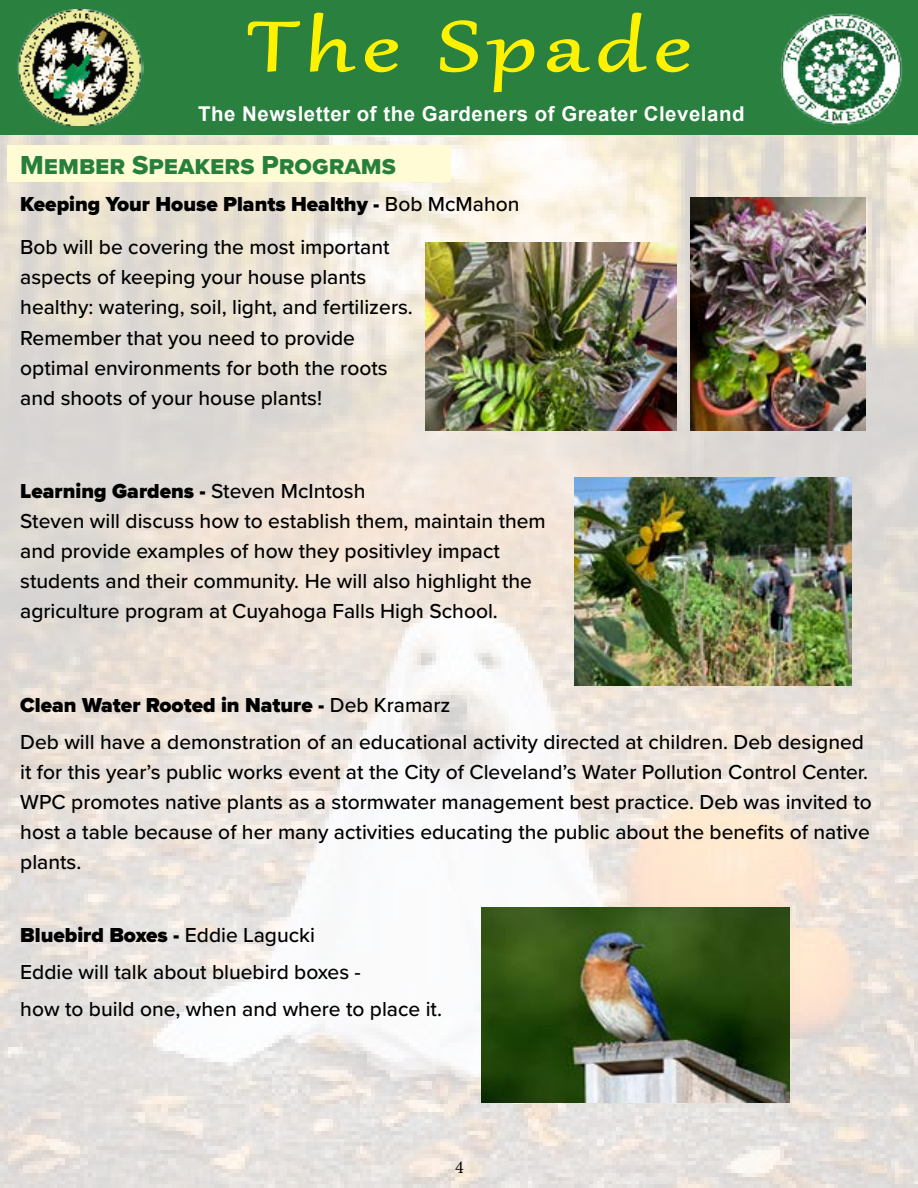
<style>
.page{position:relative;width:918px;height:1188px;background:#fff}
.page>*{position:absolute;margin:0;border:0;box-sizing:border-box;transform-origin:0 0}
.t1{font:86.1px "Gabriola";letter-spacing:.075em;color:#fff200;scale:1.36 1}
.t2{font:27px "Proxima Nova Extrabld";color:#277f3e}
.t3{font:500 21px/30px "Proxima Nova";color:#000}
.t4{font:700 20.4px "Arial";letter-spacing:.025em;color:#fff}
.t5{font:18px "Minion Pro";color:#000}
.s1{font-weight:900}
</style>
<div class="page">
<img style="left:0;top:135px;width:918px;height:1053px">
<div style="left:7px;top:145px;width:443px;height:37px;background:#fffcd5"></div>
<img style="left:425px;top:243px;width:251px;height:188px">
<img style="left:690px;top:198px;width:175px;height:233px">
<img style="left:575px;top:478px;width:276px;height:207px">
<img style="left:481px;top:907px;width:308px;height:196px">
<div style="left:0;top:0;width:918px;height:135px;background:#29803f"></div>
<img style="left:17px;top:10px;width:126px;height:115px">
<img style="left:780px;top:13px;width:123px;height:113px">
<svg style="left:247px;top:21px;width:54px;height:51px"></svg>
<svg style="left:310px;top:12px;width:46px;height:61px"></svg>
<svg style="left:364px;top:39px;width:34px;height:34px"></svg>
<svg style="left:440px;top:20px;width:38px;height:53px"></svg>
<svg style="left:486px;top:39px;width:49px;height:54px"></svg>
<svg style="left:546px;top:39px;width:44px;height:34px"></svg>
<svg style="left:598px;top:12px;width:49px;height:61px"></svg>
<svg style="left:656px;top:39px;width:34px;height:34px"></svg>
<h1 class="t1" style="left:248px;top:-10px;width:327px">The Spade</h1>
<p class="t4" style="left:198px;top:99px;width:548px">The Newsletter of the Gardeners of Greater Cleveland</p>
<p class="t2" style="left:20px;top:145px;width:377px">Member Speakers Programs</p>
<p class="t3" style="left:20px;top:181px;width:501px;line-height:43.5px"><span class="s1">Keeping Your House Plants Healthy -</span> Bob McMahon<br>Bob will be covering the most important</p>
<p class="t3" style="left:20px;top:262px;width:394px">aspects of keeping your house plants healthy: watering, soil, light, and fertilizers.<br>Remember that you need to provide optimal environments for both the roots and shoots of your house plants!</p>
<p class="t3" style="left:20px;top:476px;width:527px"><span class="s1">Learning Gardens -</span> Steven McIntosh<br>Steven will discuss how to establish them, maintain them and provide examples of how they positivley impact students and their community. He will also highlight the agriculture program at Cuyahoga Falls High School.</p>
<p class="t3" style="left:20px;top:686px;width:845px;line-height:36.8px"><span class="s1">Clean Water Rooted in Nature -</span> Deb Kramarz<br>Deb will have a demonstration of an educational activity directed at children. Deb designed</p>
<p class="t3" style="left:20px;top:756px;width:853px">it for this year’s public works event at the City of Cleveland’s Water Pollution Control Center.<br>WPC promotes native plants as a stormwater management best practice. Deb was invited to host a table because of her many activities educating the public about the benefits of native plants.</p>
<p class="t3" style="left:20px;top:916px;width:423px;line-height:36.8px"><span class="s1">Bluebird Boxes -</span> Eddie Lagucki<br>Eddie will talk about bluebird boxes -<br>how to build one, when and where to place it.</p>
<p class="t5" style="left:455px;top:1155px;width:10px">4</p>
</div>
